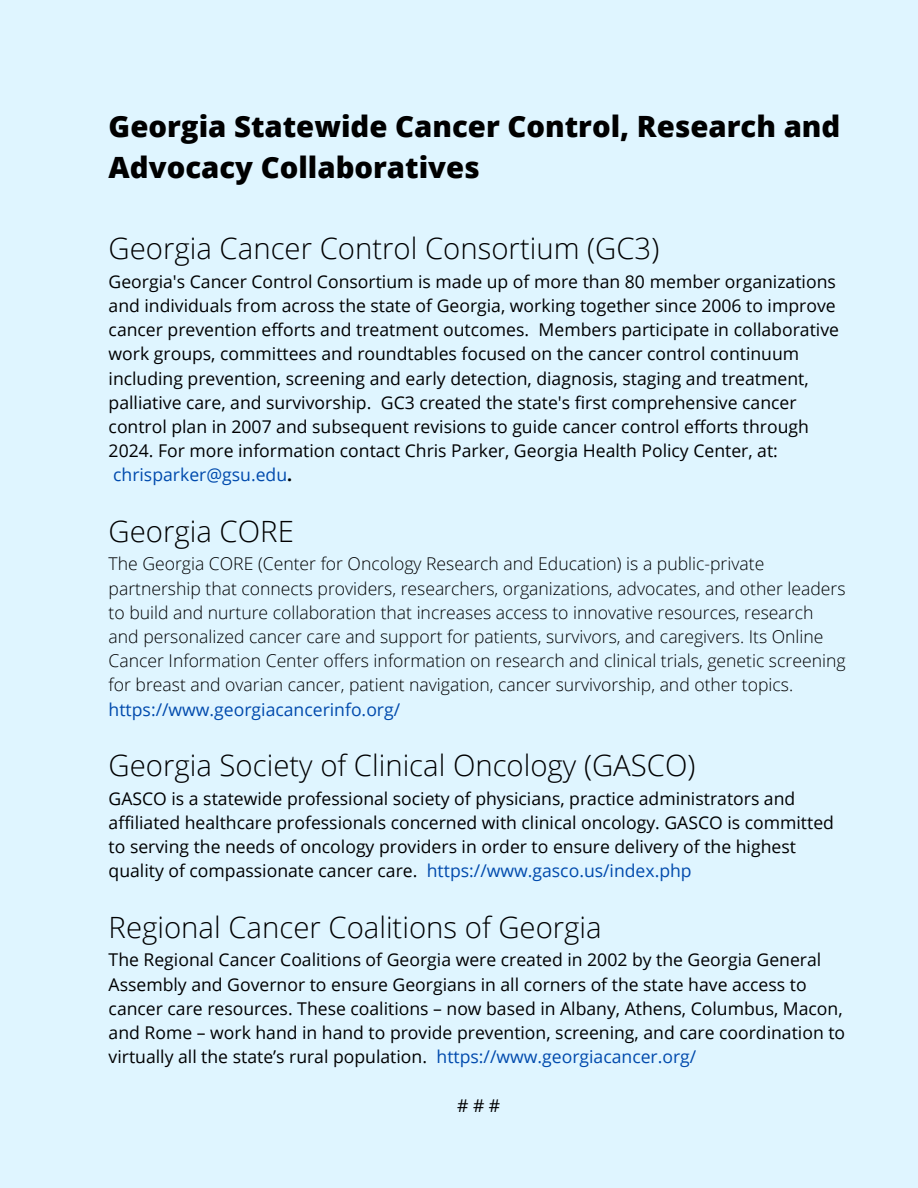
<style>
.page{position:relative;width:918px;height:1188px;background:#dff5ff}
.page>*{position:absolute;margin:0;border:0;box-sizing:border-box;transform-origin:0 0}
.t1{font:300 29.4px "Open Sans";color:#000}
.t2{font:800 29.4px/40.7px "Open Sans";color:#000}
.t3{font:17.55px/24.2px "Open Sans";color:#000}
.t4{font:300 17.55px/24.2px "Open Sans";color:#000}
.t5{font:17.55px "Open Sans";color:#004aad}
.s1{color:#004aad}
.s2{font-weight:700}
</style>
<div class="page">
<h1 class="t2" style="left:109px;top:105px;width:733px">Georgia Statewide Cancer Control, Research and<br>Advocacy Collaboratives</h1>
<h1 class="t1" style="left:109px;top:228px;width:552px">Georgia Cancer Control Consortium (GC3)</h1>
<p class="t3" style="left:109px;top:269px;width:732px">Georgia's Cancer Control Consortium is made up of more than 80 member organizations and individuals from across the state of Georgia, working together since 2006 to improve cancer prevention efforts and treatment outcomes. Members participate in collaborative work groups, committees and roundtables focused on the cancer control continuum including prevention, screening and early detection, diagnosis, staging and treatment, palliative care, and survivorship. GC3 created the state's first comprehensive cancer control plan in 2007 and subsequent revisions to guide cancer control efforts through 2024. For more information contact Chris Parker, Georgia Health Policy Center, at: <span class="s1">chrisparker@gsu.edu</span><span class="s2">.</span></p>
<h1 class="t1" style="left:109px;top:510px;width:187px">Georgia CORE</h1>
<p class="t4" style="left:109px;top:552px;width:738px">The Georgia CORE (Center for Oncology Research and Education) is a public-private partnership that connects providers, researchers, organizations, advocates, and other leaders to build and nurture collaboration that increases access to innovative resources, research and personalized cancer care and support for patients, survivors, and caregivers. Its Online Cancer Information Center offers information on research and clinical trials, genetic screening for breast and ovarian cancer, patient navigation, cancer survivorship, and other topics.</p>
<p class="t5" style="left:109px;top:697px;width:293px">https://www.georgiacancerinfo.org/</p>
<h1 class="t1" style="left:109px;top:745px;width:588px">Georgia Society of Clinical Oncology (GASCO)</h1>
<p class="t3" style="left:109px;top:786px;width:727px">GASCO is a statewide professional society of physicians, practice administrators and affiliated healthcare professionals concerned with clinical oncology. GASCO is committed to serving the needs of oncology providers in order to ensure delivery of the highest quality of compassionate cancer care. <span class="s1">https://www.gasco.us/index.php</span></p>
<h1 class="t1" style="left:109px;top:906px;width:495px">Regional Cancer Coalitions of Georgia</h1>
<p class="t3" style="left:109px;top:948px;width:738px">The Regional Cancer Coalitions of Georgia were created in 2002 by the Georgia General Assembly and Governor to ensure Georgians in all corners of the state have access to cancer care resources. These coalitions – now based in Albany, Athens, Columbus, Macon, and Rome – work hand in hand to provide prevention, screening, and care coordination to virtually all the state’s rural population. <span class="s1">https://www.georgiacancer.org/</span></p>
<p class="t3" style="left:457px;top:1093px;width:45px"># # #</p>
</div>
